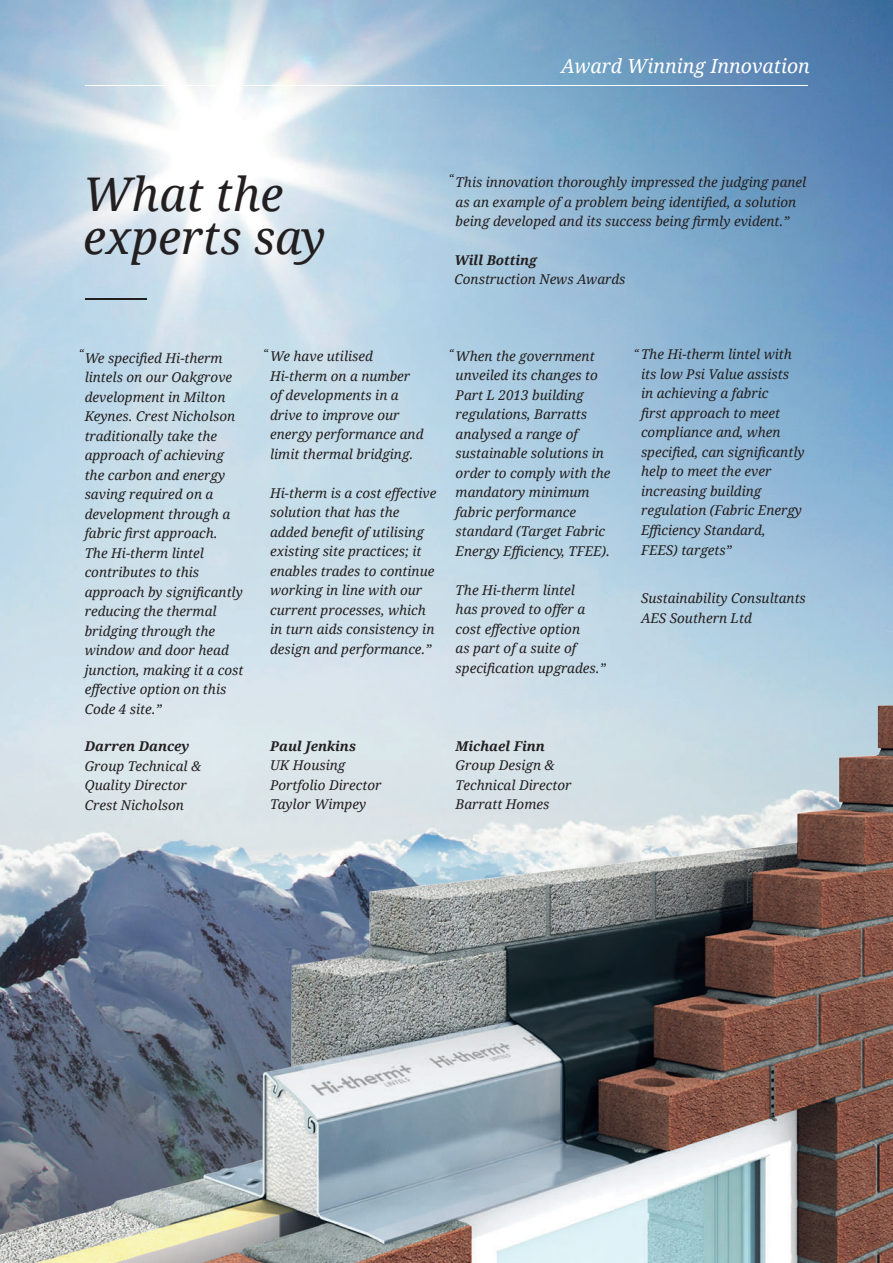
<style>
.page{position:relative;width:893px;height:1263px;background:#fff}
.page>*{position:absolute;margin:0;border:0;box-sizing:border-box;transform-origin:0 0}
.t1{font:italic 46.5px/43.5px "Droid Serif";color:#231f20}
.t2{font:italic 19.5px "Droid Serif";color:#fff}
.t3{font:italic 13.5px/19.5px "Droid Serif";color:#231f20}
.t4{font:italic 700 13.5px "Droid Serif";color:#231f20}
.t5{font:italic 11.25px "Droid Serif";color:#231f20}
</style>
<div class="page">
<img style="left:0;top:0;width:893px;height:695px">
<hr style="left:85px;top:85px;width:723px;height:1px;background:#fff">
<hr style="left:85px;top:298px;width:62px;height:2px;background:#231f20">
<img style="left:0;top:695px;width:893px;height:568px">
<h1 class="t1" style="left:83px;top:171px;width:244px">What the experts say</h1>
<h2 class="t2" style="left:561px;top:52px;width:250px">Award Winning Innovation</h2>
<p class="t5" style="left:449px;top:170px;width:7px">“</p>
<p class="t3" style="left:456px;top:172px;width:352px">This innovation thoroughly impressed the judging panel as an example of a problem being identified, a solution being developed and its success being firmly evident.”</p>
<p class="t4" style="left:454px;top:250px;width:84px">Will Botting</p>
<p class="t3" style="left:454px;top:269px;width:173px">Construction News Awards</p>
<p class="t3" style="left:85px;top:348px;width:160px;text-indent:-6px"><sup>“</sup>We specified Hi-therm lintels on our Oakgrove development in Milton<br>Keynes. Crest Nicholson traditionally take the approach of achieving the carbon and energy saving required on a development through a fabric first approach.<br>The Hi-therm lintel contributes to this approach by significantly reducing the thermal bridging through the window and door head junction, making it a cost effective option on this<br>Code 4 site.”</p>
<p class="t4" style="left:85px;top:737px;width:106px">Darren Dancey</p>
<p class="t3" style="left:85px;top:756px;width:118px">Group Technical &amp;<br>Quality Director<br>Crest Nicholson</p>
<p class="t5" style="left:449px;top:346px;width:7px">“</p>
<p class="t3" style="left:641px;top:344px;width:165px;text-indent:-7px"><sup>“</sup> The Hi-therm lintel with its low Psi Value assists<br>in achieving a fabric<br>first approach to meet compliance and, when specified, can significantly help to meet the ever increasing building regulation (Fabric Energy<br>Efficiency Standard,<br>FEES) targets”</p>
<p class="t3" style="left:641px;top:588px;width:166px">Sustainability Consultants<br>AES Southern Ltd</p>
<p class="t5" style="left:263px;top:346px;width:7px">“</p>
<p class="t3" style="left:456px;top:346px;width:156px">When the government unveiled its changes to<br>Part L 2013 building regulations, Barratts analysed a range of sustainable solutions in order to comply with the mandatory minimum fabric performance standard (Target Fabric<br>Energy Efficiency, TFEE).</p>
<p class="t3" style="left:456px;top:580px;width:152px">The Hi-therm lintel<br>has proved to offer a cost effective option<br>as part of a suite of specification upgrades.”</p>
<p class="t3" style="left:270px;top:346px;width:155px">We have utilised<br>Hi-therm on a number of developments in a drive to improve our energy performance and limit thermal bridging.</p>
<p class="t3" style="left:270px;top:483px;width:168px">Hi-therm is a cost effective solution that has the added benefit of utilising existing site practices; it enables trades to continue working in line with our current processes, which in turn aids consistency in design and performance.”</p>
<p class="t4" style="left:270px;top:736px;width:87px">Paul Jenkins</p>
<p class="t3" style="left:270px;top:755px;width:113px">UK Housing<br>Portfolio Director<br>Taylor Wimpey</p>
<p class="t4" style="left:456px;top:736px;width:91px">Michael Finn</p>
<p class="t3" style="left:456px;top:755px;width:117px">Group Design &amp;<br>Technical Director<br>Barratt Homes</p>
</div>
